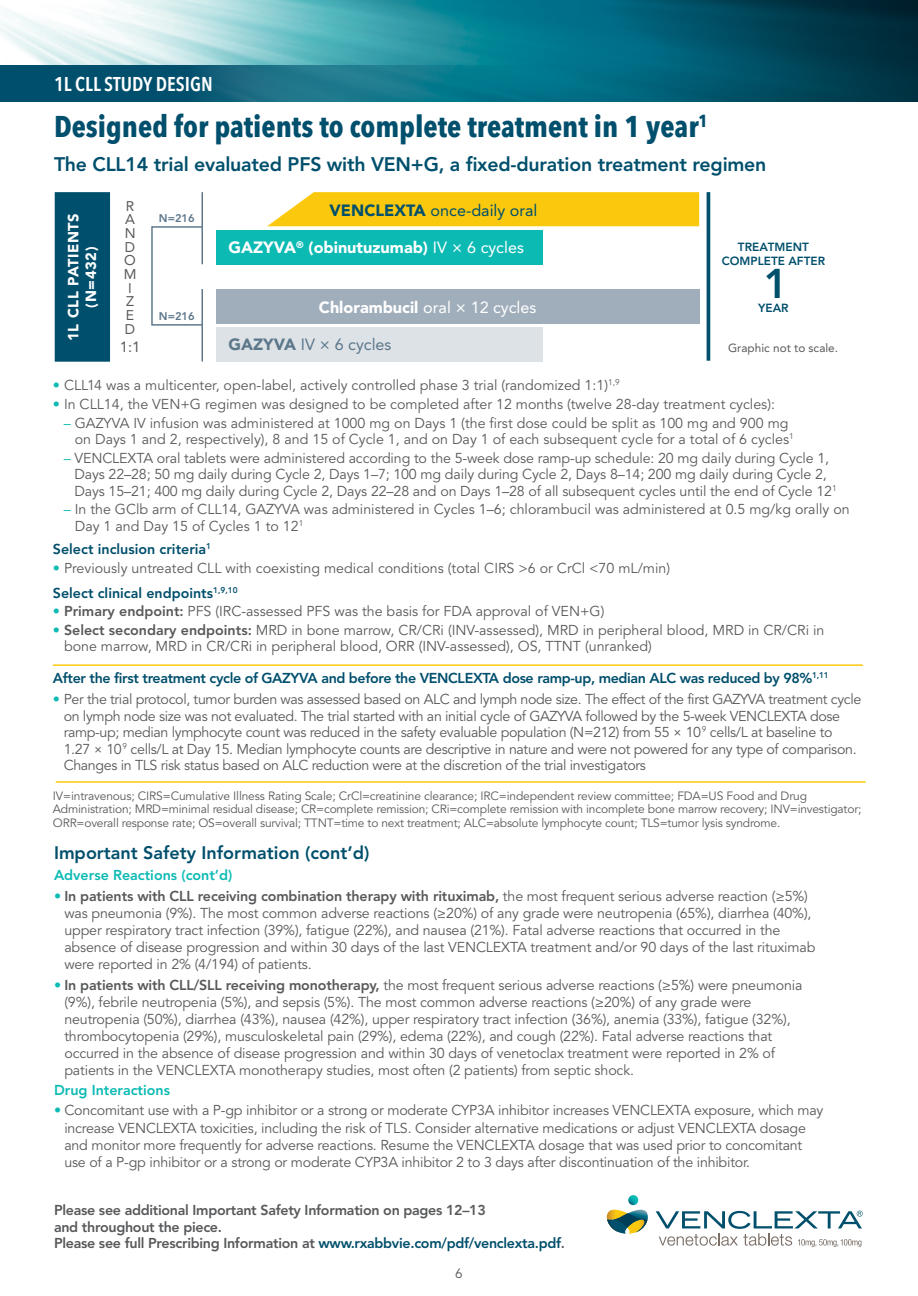
<style>
.page{position:relative;width:918px;height:1296px;background:#fff}
.page>*{position:absolute;margin:0;border:0;box-sizing:border-box;transform-origin:0 0}
.t1{font:800 41.25px "Avenir LT Std";color:#004f6c}
.t2{font:700 30px "Avenir Next Condensed";color:#004f6c}
.t3{font:600 19.95px "Avenir Next Condensed";color:#fff}
.t4{font:800 19.5px "Avenir LT Std";letter-spacing:-.01em;color:#004f6c}
.t5{font:800 18px "Avenir LT Std";color:#004f6c}
.t6{font:900 16.2px "Avenir LT Std";color:#fff}
.t7{font:16.2px "Avenir LT Std";color:#fff}
.t8{font:16.2px "Avenir LT Std";color:#004f6c}
.t9{font:16.2px "Avenir LT Std";color:#5c778a}
.t10{font:900 14.7px/17.7px "Avenir LT Std";letter-spacing:.04em;color:#fff;text-align:center}
.t11{font:14.7px "Avenir LT Std";color:#58595b}
.t12{font:14.25px/17.1px "Avenir LT Std";letter-spacing:-.01em;color:#58595b}
.t13{font:800 14.25px/16.5px "Avenir LT Std";letter-spacing:-.02em;color:#58595b}
.t14{font:800 14.25px "Avenir LT Std";letter-spacing:-.025em;color:#004f6c}
.t15{font:800 14.25px "Avenir LT Std";color:#0cbab4}
.t16{font:800 14.25px "Avenir LT Std";color:#004f6c}
.t17{font:13.95px/13.6px "Avenir LT Std";color:#58595b;text-align:center}
.t18{font:13.5px "Avenir LT Std";color:#58595b}
.t19{font:12px/13.5px "Avenir LT Std";letter-spacing:-.015em;color:#58595b}
.t20{font:800 11.7px/13.2px "Avenir LT Std";color:#004f6c;text-align:center}
.t21{font:11.7px "Avenir LT Std";color:#58595b}
.t22{font:800 11.1px "Avenir LT Std";color:#5c778a}
.s1{font-weight:900}
.s2{font-weight:400}
.s3{color:#0cbab4}
.s4{font-weight:800;color:#004f6c}
.s5{font-weight:800}
.s6{color:#004f6c}
</style>
<div class="page">
<svg style="left:656px;top:1211px;width:207px;height:36px"></svg>
<svg style="left:607px;top:1195px;width:41px;height:39px"></svg>
<img style="left:0;top:0;width:918px;height:101px">
<svg style="left:267px;top:192px;width:432px;height:34px;background:#facc1c"></svg>
<div style="left:216px;top:289px;width:483px;height:34px;background:#a0aebb"></div>
<div style="left:216px;top:327px;width:327px;height:34px;background:#dde2e7"></div>
<div style="left:216px;top:230px;width:327px;height:34px;background:#0cbab4"></div>
<div style="left:54px;top:192px;width:56px;height:170px;background:#004f6c"></div>
<hr style="left:202px;top:192px;width:1px;height:72px;background:#5c778a">
<hr style="left:202px;top:289px;width:1px;height:73px;background:#5c778a">
<div style="left:151px;top:226px;width:52px;height:100px;border:1px solid #5c778a"></div>
<hr style="left:707px;top:192px;width:3px;height:169px;background:#004f6c">
<svg style="left:0;top:66px;width:608px;height:36px;background:#0a687f"></svg>
<hr style="left:53px;top:664px;width:810px;height:2px;background:#fac90e">
<hr style="left:56px;top:781px;width:810px;height:2px;background:#fac90e">
<h3 class="t3" style="left:54px;top:67px;width:160px">1L CLL STUDY DESIGN</h3>
<h2 class="t2" style="left:54px;top:109px;width:655px">Designed for patients to complete treatment in 1 year<sup>1</sup></h2>
<h3 class="t4" style="left:54px;top:153px;width:714px">The CLL14 trial evaluated PFS with VEN+G, a fixed-duration treatment regimen</h3>
<p class="t10" style="left:64px;top:341px;width:129px;rotate:-90deg">1L CLL PATIENTS (N=432)</p>
<p class="t17" style="left:124px;top:199px;width:13px">R<br>A<br>N<br>D<br>O<br>M<br>I<br>Z<br>E<br>D</p>
<p class="t11" style="left:120px;top:338px;width:22px">1:1</p>
<p class="t22" style="left:159px;top:212px;width:37px">N=216</p>
<p class="t22" style="left:159px;top:309px;width:37px">N=216</p>
<p class="t8" style="left:330px;top:201px;width:209px"><span class="s1">VENCLEXTA</span> once-daily oral</p>
<p class="t6" style="left:228px;top:238px;width:297px">GAZYVA<sup>®</sup> (obinutuzumab) <span class="s2">IV × 6 cycles</span></p>
<p class="t7" style="left:319px;top:298px;width:219px"><span class="s1">Chlorambucil</span> oral × 12 cycles</p>
<p class="t9" style="left:228px;top:335px;width:165px"><span class="s1">GAZYVA</span> IV × 6 cycles</p>
<p class="t20" style="left:722px;top:241px;width:105px">TREATMENT<br>COMPLETE AFTER</p>
<h1 class="t1" style="left:764px;top:260px;width:26px">1</h1>
<p class="t20" style="left:758px;top:301px;width:32px">YEAR</p>
<p class="t21" style="left:728px;top:341px;width:111px">Graphic not to scale.</p>
<p class="t12" style="left:53px;top:377px;width:568px"><span class="s3">•</span> CLL14 was a multicenter, open-label, actively controlled phase 3 trial (randomized 1:1)<sup>1,9</sup></p>
<p class="t12" style="left:53px;top:396px;width:724px"><span class="s3">•</span> In CLL14, the VEN+G regimen was designed to be completed after 12 months (twelve 28-day treatment cycles):</p>
<p class="t12" style="left:75px;top:415px;width:720px;line-height:16.5px;text-indent:-11px"><span class="s3">–</span> GAZYVA IV infusion was administered at 1000 mg on Days 1 (the first dose could be split as 100 mg and 900 mg on Days 1 and 2, respectively), 8 and 15 of Cycle 1, and on Day 1 of each subsequent cycle for a total of 6 cycles<sup>1</sup></p>
<p class="t12" style="left:75px;top:450px;width:764px;line-height:16.5px;text-indent:-11px"><span class="s3">–</span> VENCLEXTA oral tablets were administered according to the 5-week dose ramp-up schedule: 20 mg daily during Cycle 1,<br>Days 22–28; 50 mg daily during Cycle 2, Days 1–7; 100 mg daily during Cycle 2, Days 8–14; 200 mg daily during Cycle 2,<br>Days 15–21; 400 mg daily during Cycle 2, Days 22–28 and on Days 1–28 of all subsequent cycles until the end of Cycle 12<sup>1</sup></p>
<p class="t12" style="left:75px;top:502px;width:776px;line-height:16.5px;text-indent:-11px"><span class="s3">–</span> In the GClb arm of CLL14, GAZYVA was administered in Cycles 1–6; chlorambucil was administered at 0.5 mg/kg orally on<br>Day 1 and Day 15 of Cycles 1 to 12<sup>1</sup></p>
<p class="t16" style="left:53px;top:540px;width:160px">Select inclusion criteria<sup>1</sup></p>
<p class="t12" style="left:53px;top:555px;width:619px;line-height:25.2px"><span class="s3">•</span> Previously untreated CLL with coexisting medical conditions (total CIRS &gt;6 or CrCl &lt;70 mL/min)<br><span class="s4">Select clinical endpoints</span><sup>1,9,10</sup></p>
<p class="t12" style="left:53px;top:603px;width:553px"><span class="s3">•</span> <span class="s5">Primary endpoint:</span> PFS (IRC-assessed PFS was the basis for FDA approval of VEN+G)</p>
<p class="t12" style="left:64px;top:622px;width:762px;line-height:16.5px;text-indent:-11px"><span class="s3">•</span> <span class="s5">Select secondary endpoints:</span> MRD in bone marrow, CR/CRi (INV-assessed), MRD in peripheral blood, MRD in CR/CRi in bone marrow, MRD in CR/CRi in peripheral blood, ORR (INV-assessed), OS, TTNT (unranked)</p>
<p class="t14" style="left:53px;top:670px;width:777px">After the first treatment cycle of GAZYVA and before the VENCLEXTA dose ramp-up, median ALC was reduced by 98%<sup>1,11</sup></p>
<p class="t12" style="left:64px;top:691px;width:799px;line-height:16.5px;text-indent:-11px"><span class="s3">•</span> Per the trial protocol, tumor burden was assessed based on ALC and lymph node size. The effect of the first GAZYVA treatment cycle on lymph node size was not evaluated. The trial started with an initial cycle of GAZYVA followed by the 5-week VENCLEXTA dose ramp-up; median lymphocyte count was reduced in the safety evaluable population (N=212) from 55 × 10<sup>9</sup> cells/L at baseline to 1.27 × 10<sup>9</sup> cells/L at Day 15. Median lymphocyte counts are descriptive in nature and were not powered for any type of comparison.<br>Changes in TLS risk status based on ALC reduction were at the discretion of the trial investigators</p>
<p class="t19" style="left:53px;top:789px;width:810px">IV=intravenous; CIRS=Cumulative Illness Rating Scale; CrCl=creatinine clearance; IRC=independent review committee; FDA=US Food and Drug<br>Administration; MRD=minimal residual disease; CR=complete remission; CRi=complete remission with incomplete bone marrow recovery; INV=investigator;<br>ORR=overall response rate; OS=overall survival; TTNT=time to next treatment; ALC=absolute lymphocyte count; TLS=tumor lysis syndrome.</p>
<p class="t5" style="left:54px;top:843px;width:317px">Important Safety Information (cont’d)</p>
<p class="t15" style="left:54px;top:866px;width:180px">Adverse Reactions (cont’d)</p>
<p class="t12" style="left:64px;top:888px;width:753px;text-indent:-10px"><span class="s3">•</span> <span class="s5">In patients with CLL receiving combination therapy with rituximab,</span> the most frequent serious adverse reaction (≥5%) was pneumonia (9%). The most common adverse reactions (≥20%) of any grade were neutropenia (65%), diarrhea (40%), upper respiratory tract infection (39%), fatigue (22%), and nausea (21%). Fatal adverse reactions that occurred in the absence of disease progression and within 30 days of the last VENCLEXTA treatment and/or 90 days of the last rituximab were reported in 2% (4/194) of patients.</p>
<p class="t12" style="left:64px;top:976px;width:740px;text-indent:-10px"><span class="s3">•</span> <span class="s5">In patients with CLL/SLL receiving monotherapy,</span> the most frequent serious adverse reactions (≥5%) were pneumonia (9%), febrile neutropenia (5%), and sepsis (5%). The most common adverse reactions (≥20%) of any grade were neutropenia (50%), diarrhea (43%), nausea (42%), upper respiratory tract infection (36%), anemia (33%), fatigue (32%), thrombocytopenia (29%), musculoskeletal pain (29%), edema (22%), and cough (22%). Fatal adverse reactions that occurred in the absence of disease progression and within 30 days of venetoclax treatment were reported in 2% of patients in the VENCLEXTA monotherapy studies, most often (2 patients) from septic shock.</p>
<p class="t15" style="left:54px;top:1082px;width:118px">Drug Interactions</p>
<p class="t12" style="left:64px;top:1102px;width:761px;text-indent:-10px"><span class="s3">•</span> Concomitant use with a P-gp inhibitor or a strong or moderate CYP3A inhibitor increases VENCLEXTA exposure, which may increase VENCLEXTA toxicities, including the risk of TLS. Consider alternative medications or adjust VENCLEXTA dosage and monitor more frequently for adverse reactions. Resume the VENCLEXTA dosage that was used prior to concomitant use of a P-gp inhibitor or a strong or moderate CYP3A inhibitor 2 to 3 days after discontinuation of the inhibitor.</p>
<p class="t13" style="left:54px;top:1202px;width:513px">Please see additional Important Safety Information on pages 12–13<br>and throughout the piece.<br>Please see full Prescribing Information at <span class="s6">www.rxabbvie.com/pdf/venclexta.pdf</span>.</p>
<p class="t18" style="left:455px;top:1265px;width:9px">6</p>
</div>
